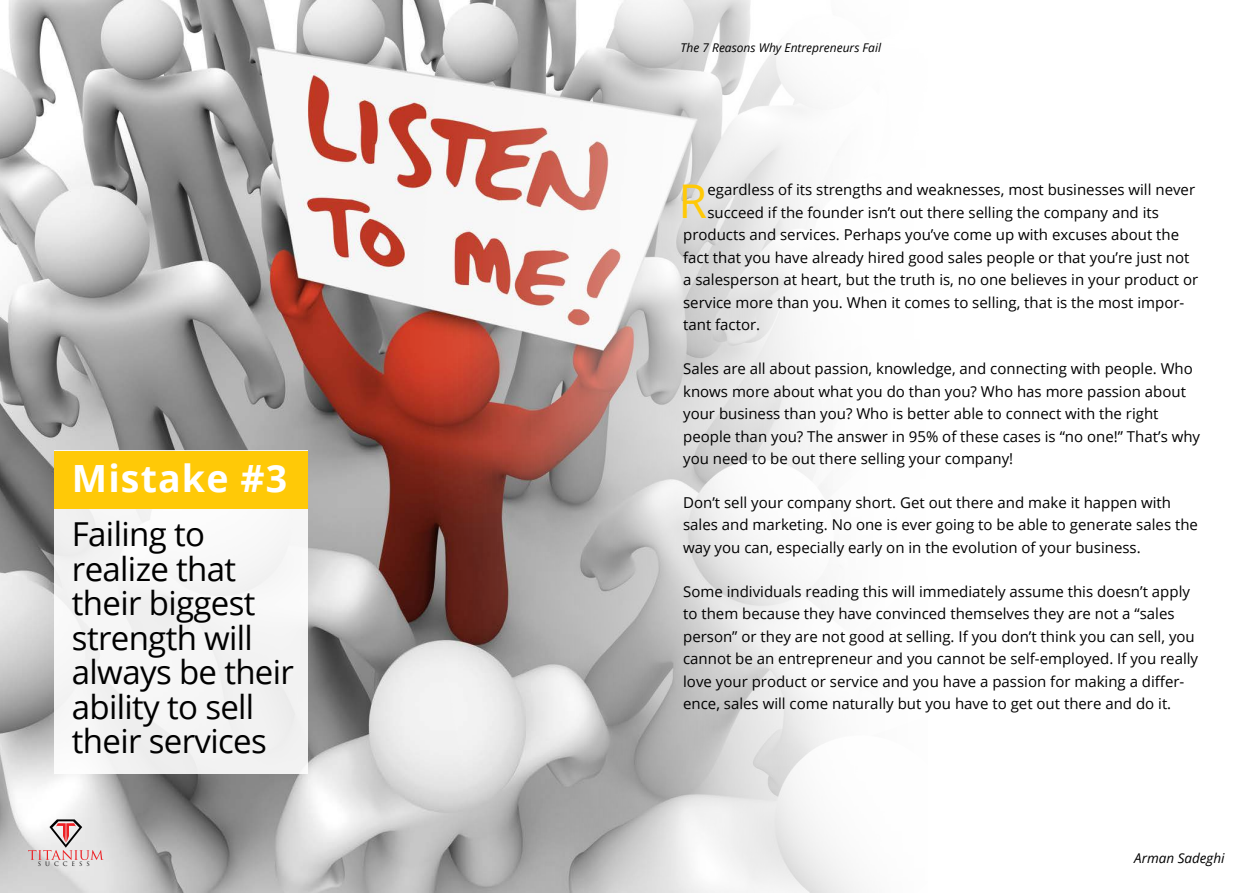
<style>
.page{position:relative;width:1259px;height:893px;background:#fff}
.page>*{position:absolute;margin:0;border:0;box-sizing:border-box;transform-origin:0 0}
.t1{font:46.5px "Open Sans";color:#ffc907}
.t2{font:700 37.5px "Open Sans";letter-spacing:.03em;color:#fff}
.t3{font:33px/34.5px "Open Sans";letter-spacing:-.02em;color:#000}
.t4{font:15px/22.5px "Open Sans";color:#000}
.t5{font:italic 13.5px "Open Sans";color:#000}
.t6{font:italic 12px "Open Sans";color:#000}
.t7{font:6px "Trajan Pro";letter-spacing:.66em;color:#000}
</style>
<div class="page">
<img style="left:0;top:0;width:361px;height:893px">
<div style="left:54px;top:451px;width:254px;height:323px;background:#f5f5f5"></div>
<div style="left:54px;top:451px;width:254px;height:58px;background:#ffc907"></div>
<img style="left:361px;top:0;width:498px;height:893px">
<svg style="left:28px;top:819px;width:76px;height:41px"></svg>
<h2 class="t2" style="left:72px;top:452px;width:217px">Mistake #3</h2>
<h3 class="t3" style="left:72px;top:516px;width:223px">Failing to realize that their biggest strength will always be their ability to sell their services</h3>
<p class="t6" style="left:680px;top:39px;width:202px">The 7 Reasons Why Entrepreneurs Fail</p>
<h1 class="t1" style="left:678px;top:169px;width:30px">R</h1>
<p class="t4" style="left:707px;top:178px;width:489px">egardless of its strengths and weaknesses, most businesses will never</p>
<p class="t4" style="left:707px;top:201px;width:453px">succeed if the founder isn’t out there selling the company and its</p>
<p class="t4" style="left:683px;top:223px;width:497px">products and services. Perhaps you’ve come up with excuses about the</p>
<p class="t4" style="left:683px;top:246px;width:508px">fact that you have already hired good sales people or that you’re just not</p>
<p class="t4" style="left:683px;top:268px;width:517px">a salesperson at heart, but the truth is, no one believes in your product or</p>
<p class="t4" style="left:683px;top:291px;width:502px">service more than you. When it comes to selling, that is the most impor-</p>
<p class="t4" style="left:683px;top:313px;width:79px">tant factor.</p>
<p class="t4" style="left:683px;top:357px;width:518px">Sales are all about passion, knowledge, and connecting with people. Who knows more about what you do than you? Who has more passion about your business than you? Who is better able to connect with the right people than you? The answer in 95% of these cases is “no one!” That’s why you need to be out there selling your company!</p>
<p class="t4" style="left:683px;top:491px;width:516px">Don’t sell your company short. Get out there and make it happen with sales and marketing. No one is ever going to be able to generate sales the way you can, especially early on in the evolution of your business.</p>
<p class="t4" style="left:683px;top:579px;width:516px">Some individuals reading this will immediately assume this doesn’t apply to them because they have convinced themselves they are not a “sales person” or they are not good at selling. If you don’t think you can sell, you cannot be an entrepreneur and you cannot be self-employed. If you really love your product or service and you have a passion for making a differ&shy;ence, sales will come naturally but you have to get out there and do it.</p>
<p class="t7" style="left:38px;top:860px;width:53px">SUCCESS</p>
<p class="t5" style="left:1134px;top:848px;width:92px">Arman Sadeghi</p>
</div>
